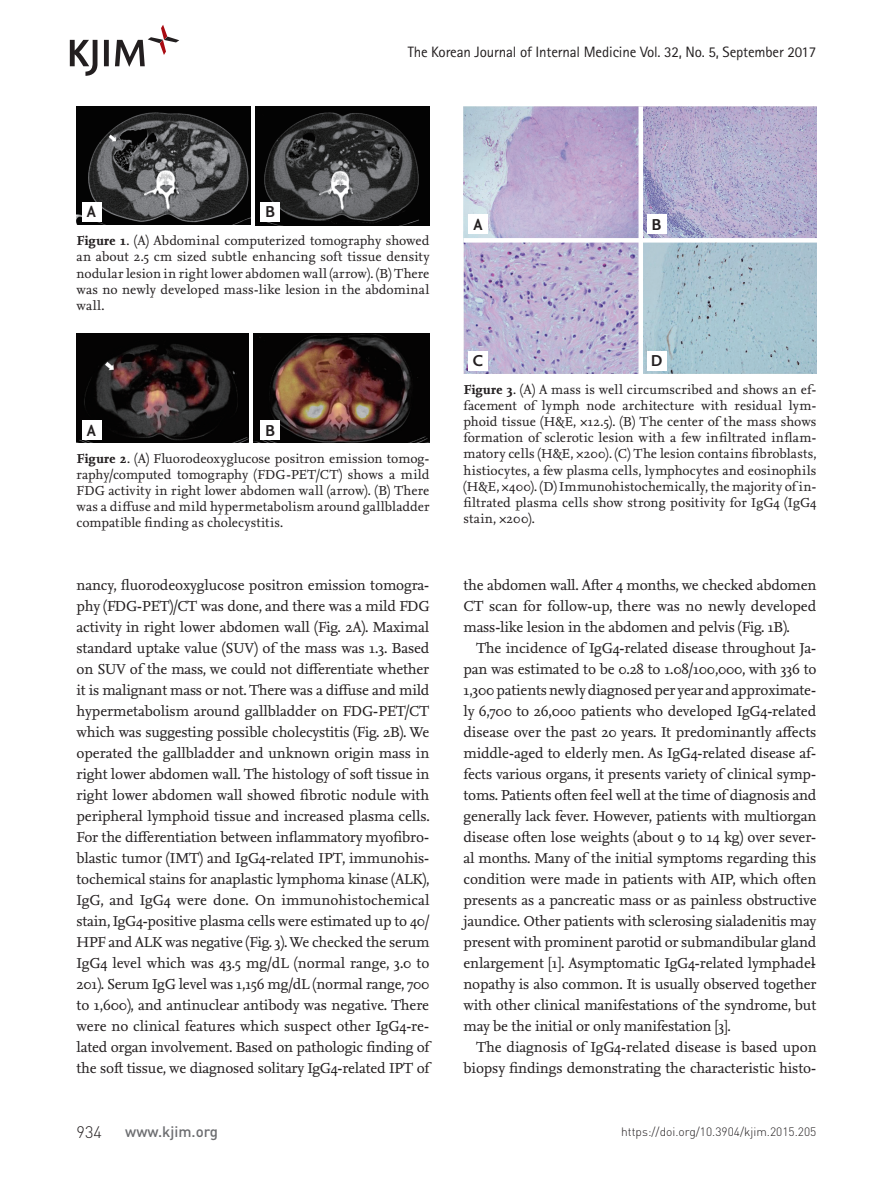
<style>
.page{position:relative;width:893px;height:1191px;background:#fff}
.page>*{position:absolute;margin:0;border:0;box-sizing:border-box;transform-origin:0 0}
.t1{font:700 16.5px "Nexus Sans";color:#231f20}
.t2{font:300 16.5px "DIN Pro";color:#231f20}
.들였쓰기_본문{font:15px/21px "Nexus Serif";letter-spacing:-.015em;color:#231f20;text-align:justify}
.t3{font:15px "Rotis Sans Serif Std";letter-spacing:-.01em;color:#231f20}
.t4{font:500 15px "DIN Pro";color:#6c6d70}
.그림설명{font:13.5px/16.2px "Nexus Serif";letter-spacing:.005em;color:#231f20;text-align:justify}
.t5{font:300 12px "DIN Pro";color:#231f20}
.s1{font-weight:700}
</style>
<div class="page">
<svg style="left:70px;top:25px;width:109px;height:51px"></svg>
<img style="left:77px;top:106px;width:174px;height:119px">
<img style="left:255px;top:106px;width:174px;height:119px">
<div style="left:82px;top:202px;width:19px;height:19px;background:#fff"></div>
<div style="left:260px;top:202px;width:20px;height:19px;background:#fff"></div>
<img style="left:77px;top:333px;width:171px;height:110px">
<img style="left:253px;top:333px;width:176px;height:110px">
<div style="left:82px;top:421px;width:19px;height:19px;background:#fff"></div>
<div style="left:260px;top:421px;width:20px;height:19px;background:#fff"></div>
<img style="left:463px;top:106px;width:353px;height:268px">
<div style="left:468px;top:214px;width:20px;height:20px;background:#fff"></div>
<div style="left:647px;top:214px;width:19px;height:20px;background:#fff"></div>
<div style="left:638px;top:106px;width:5px;height:270px;background:#fff"></div>
<hr style="left:463px;top:238px;width:356px;height:4px;background:#fff">
<div style="left:468px;top:351px;width:20px;height:19px;background:#fff"></div>
<div style="left:647px;top:351px;width:19px;height:19px;background:#fff"></div>
<p class="t1" style="left:87px;top:201px;width:11px">A</p>
<p class="t1" style="left:265px;top:201px;width:12px">B</p>
<p class="t3" style="left:408px;top:43px;width:410px">The Korean Journal of Internal Medicine Vol. 32, No. 5, September 2017</p>
<p class="t1" style="left:473px;top:213px;width:11px">A</p>
<p class="t1" style="left:651px;top:213px;width:12px">B</p>
<p class="그림설명" style="left:77px;top:232px;width:354px"><span class="s1">Figure 1</span>. (A) Abdominal computerized tomography showed an about 2.5 cm sized subtle enhancing soft tissue density nodular lesion in right lower abdomen wall (arrow). (B) There was no newly developed mass-like lesion in the abdominal wall.</p>
<p class="t1" style="left:87px;top:420px;width:11px">A</p>
<p class="t1" style="left:265px;top:420px;width:12px">B</p>
<p class="그림설명" style="left:77px;top:450px;width:354px"><span class="s1">Figure 2</span>. (A) Fluorodeoxyglucose positron emission tomog&shy;raphy/computed tomography (FDG-PET/CT) shows a mild FDG activity in right lower abdomen wall (arrow). (B) There was a diffuse and mild hypermetabolism around gallbladder compatible finding as cholecystitis.</p>
<p class="t1" style="left:473px;top:350px;width:12px">C</p>
<p class="t1" style="left:651px;top:350px;width:13px">D</p>
<p class="그림설명" style="left:463px;top:381px;width:354px"><span class="s1">Figure 3</span>. (A) A mass is well circumscribed and shows an ef&shy;facement of lymph node architecture with residual lym&shy;phoid tissue (H&amp;E, ×12.5). (B) The center of the mass shows formation of sclerotic lesion with a few infiltrated inflam&shy;matory cells (H&amp;E, ×200). (C) The lesion contains fibroblasts, histiocytes, a few plasma cells, lymphocytes and eosinophils (H&amp;E, ×400). (D) Immunohistochemically, the majority of in&shy;filtrated plasma cells show strong positivity for IgG4 (IgG4 stain, ×200).</p>
<p class="들였쓰기_본문" style="left:77px;top:574px;width:355px">nancy, fluorodeoxyglucose positron emission tomogra&shy;phy (FDG-PET)/CT was done, and there was a mild FDG activity in right lower abdomen wall (Fig. 2A). Maximal standard uptake value (SUV) of the mass was 1.3. Based on SUV of the mass, we could not differentiate whether it is malignant mass or not. There was a diffuse and mild hypermetabolism around gallbladder on FDG-PET/CT which was suggesting possible cholecystitis (Fig. 2B). We operated the gallbladder and unknown origin mass in right lower abdomen wall. The histology of soft tissue in right lower abdomen wall showed fibrotic nodule with peripheral lymphoid tissue and increased plasma cells.<br>For the differentiation between inflammatory myofibro&shy;blastic tumor (IMT) and IgG4-related IPT, immunohis&shy;tochemical stains for anaplastic lymphoma kinase (ALK), IgG, and IgG4 were done. On immunohistochemical stain, IgG4-positive plasma cells were estimated up to 40/ HPF and ALK was negative (Fig. 3). We checked the serum IgG4 level which was 43.5 mg/dL (normal range, 3.0 to 201). Serum IgG level was 1,156 mg/dL (normal range, 700 to 1,600), and antinuclear antibody was negative. There were no clinical features which suspect other IgG4-re&shy;lated organ involvement. Based on pathologic finding of the soft tissue, we diagnosed solitary IgG4-related IPT of</p>
<p class="들였쓰기_본문" style="left:463px;top:574px;width:354px">the abdomen wall. After 4 months, we checked abdomen CT scan for follow-up, there was no newly developed mass-like lesion in the abdomen and pelvis (Fig. 1B).</p>
<p class="들였쓰기_본문" style="left:463px;top:637px;width:355px;text-indent:13px">The incidence of IgG4-related disease throughout Ja&shy;pan was estimated to be 0.28 to 1.08/100,000, with 336 to 1,300 patients newly diagnosed per year and approximate&shy;ly 6,700 to 26,000 patients who developed IgG4-related disease over the past 20 years. It predominantly affects middle-aged to elderly men. As IgG4-related disease af&shy;fects various organs, it presents variety of clinical symp&shy;toms. Patients often feel well at the time of diagnosis and generally lack fever. However, patients with multiorgan disease often lose weights (about 9 to 14 kg) over sever&shy;al months. Many of the initial symptoms regarding this condition were made in patients with AIP, which often presents as a pancreatic mass or as painless obstructive jaundice. Other patients with sclerosing sialadenitis may present with prominent parotid or submandibular gland enlargement [1]. Asymptomatic IgG4-related lymphade&shy;nopathy is also common. It is usually observed together with other clinical manifestations of the syndrome, but may be the initial or only manifestation [3].</p>
<p class="들였쓰기_본문" style="left:463px;top:1036px;width:355px;text-align:right">The diagnosis of IgG4-related disease is based upon biopsy findings demonstrating the characteristic histo-</p>
<p class="t2" style="left:77px;top:1120px;width:27px">934</p>
<p class="t4" style="left:125px;top:1121px;width:94px">www.kjim.org</p>
<p class="t5" style="left:621px;top:1123px;width:197px">https://doi.org/10.3904/kjim.2015.205</p>
</div>
